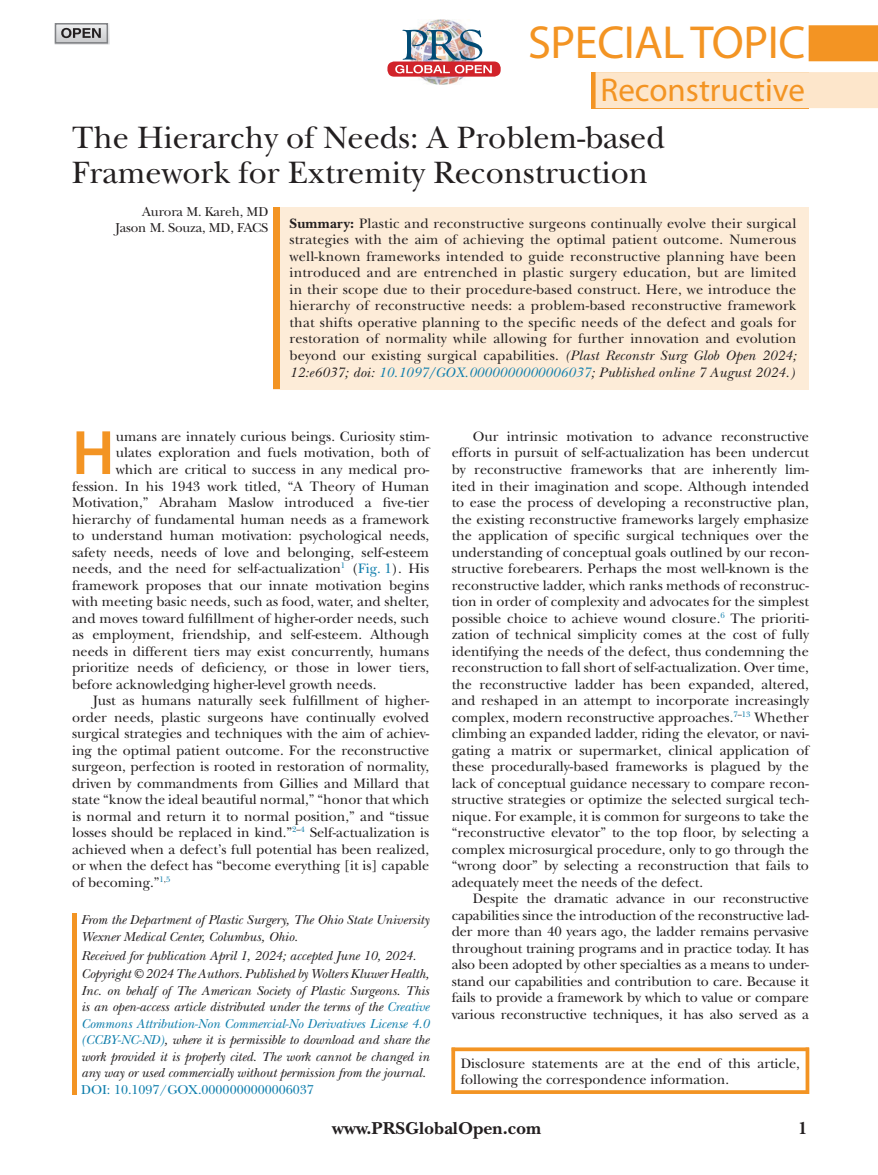
<style>
.page{position:relative;width:878px;height:1175px;background:#fff}
.page>*{position:absolute;margin:0;border:0;box-sizing:border-box;transform-origin:0 0}
.t1{font:600 63.15px "Myriad Pro";color:#f39423}
.t2{font:46.5px "Myriad Pro";letter-spacing:-.01em;color:#f39423}
.t3{font:33px "Myriad Pro";color:#f39423}
.t4{font:32.25px/34.5px "New Baskerville Std";color:#231f20}
.t5{font:700 18px "New Baskerville Std";color:#231f20}
.t6{font:14.25px/16.5px "New Baskerville Std";color:#231f20;text-align:justify}
.t7{font:italic 13.5px/16.5px "New Baskerville Std";color:#231f20}
.t8{font:13.5px/16.5px "New Baskerville Std";letter-spacing:-.01em;color:#231f20;text-align:right}
.t9{font:13.5px "New Baskerville Std";color:#0f7eac}
.s1{font-weight:700}
.s2{font-style:italic}
.s3{font-style:italic;color:#0f7eac}
.s4{color:#0f7eac}
</style>
<div class="page">
<div style="left:595px;top:72px;width:283px;height:36px;background:#fde6cb"></div>
<div style="left:808px;top:25px;width:70px;height:36px;background:#f39423"></div>
<img style="left:418px;top:20px;width:48px;height:64px">
<div style="left:387px;top:61px;width:113px;height:16px;background:#d1232a;border-radius:7px"></div>
<img style="left:395px;top:29px;width:97px;height:44px">
<div style="left:274px;top:126px;width:534px;height:263px;background:#fdecd8"></div>
<div style="left:274px;top:205px;width:6px;height:184px;background:#f39423"></div>
<hr style="left:72px;top:913px;width:4px;height:33px;background:#f39423">
<hr style="left:72px;top:946px;width:4px;height:19px;background:#f39423">
<hr style="left:72px;top:965px;width:4px;height:118px;background:#f39423">
<hr style="left:72px;top:1081px;width:4px;height:13px;background:#f39423">
<div style="left:272px;top:126px;width:536px;height:80px;background:#fff"></div>
<img style="left:54px;top:23px;width:55px;height:22px">
<svg style="left:451px;top:1047px;width:4px;height:47px"></svg>
<svg style="left:805px;top:1047px;width:4px;height:47px"></svg>
<svg style="left:452px;top:1047px;width:356px;height:4px"></svg>
<svg style="left:452px;top:1090px;width:356px;height:4px"></svg>
<div style="left:55px;top:23px;width:53px;height:21px;border:2px solid #808285"></div>
<svg style="left:61px;top:28px;width:40px;height:10px"></svg>
<h2 class="t2" style="left:528px;top:14px;width:279px">Special Topic</h2>
<h3 class="t3" style="left:600px;top:69px;width:206px">Reconstructive</h3>
<h3 class="t4" style="left:72px;top:121px;width:594px">The Hierarchy of Needs: A Problem-based<br>Framework for Extremity Reconstruction</h3>
<p class="t8" style="left:115px;top:203px;width:154px">Aurora M. Kareh, MD<br>Jason M. Souza, MD, FACS</p>
<p class="t6" style="left:289px;top:215px;width:508px"><span class="s1">Summary:</span> Plastic and reconstructive surgeons continually evolve their surgical strategies with the aim of achieving the optimal patient outcome. Numerous well-known frameworks intended to guide reconstructive planning have been introduced and are entrenched in plastic surgery education, but are limited in their scope due to their procedure-based construct. Here, we introduce the hierarchy of reconstructive needs: a problem-based reconstructive framework that shifts operative planning to the specific needs of the defect and goals for restoration of normality while allowing for further innovation and evolution beyond our existing surgical capabilities. <span class="s2">(Plast Reconstr Surg Glob Open 2024; 12:e6037; doi:</span> <span class="s3">10.1097/GOX.0000000000006037</span><span class="s2">; Published online 7 August 2024.)</span></p>
<h1 class="t1" style="left:72px;top:412px;width:44px">H</h1>
<p class="t6" style="left:116px;top:428px;width:315px">umans are innately curious beings. Curiosity stim-</p>
<p class="t6" style="left:116px;top:445px;width:315px">ulates exploration and fuels motivation, both of</p>
<p class="t6" style="left:116px;top:461px;width:315px">which are critical to success in any medical pro-</p>
<p class="t6" style="left:72px;top:478px;width:359px">fession. In his 1943 work titled, “A Theory of Human</p>
<p class="t6" style="left:72px;top:494px;width:359px">Motivation,” Abraham Maslow introduced a five-tier</p>
<p class="t6" style="left:72px;top:511px;width:358px">hierarchy of fundamental human needs as a framework</p>
<p class="t6" style="left:72px;top:527px;width:359px">to understand human motivation: psychological needs,</p>
<p class="t6" style="left:72px;top:544px;width:358px">safety needs, needs of love and belonging, self-esteem</p>
<p class="t6" style="left:72px;top:560px;width:359px">needs, and the need for self-actualization<sup>1</sup> (<span class="s4">Fig. 1</span>). His</p>
<p class="t6" style="left:72px;top:577px;width:359px">framework proposes that our innate motivation begins</p>
<p class="t6" style="left:72px;top:593px;width:358px">with meeting basic needs, such as food, water, and shelter,</p>
<p class="t6" style="left:72px;top:610px;width:358px">and moves toward fulfillment of higher-order needs, such</p>
<p class="t6" style="left:72px;top:626px;width:359px">as employment, friendship, and self-esteem. Although</p>
<p class="t6" style="left:72px;top:643px;width:359px">needs in different tiers may exist concurrently, humans</p>
<p class="t6" style="left:72px;top:659px;width:358px">prioritize needs of deficiency, or those in lower tiers,</p>
<p class="t6" style="left:72px;top:676px;width:306px">before acknowledging higher-level growth needs.</p>
<p class="t6" style="left:93px;top:692px;width:338px">Just as humans naturally seek fulfillment of higher-</p>
<p class="t6" style="left:72px;top:709px;width:359px">order needs, plastic surgeons have continually evolved</p>
<p class="t6" style="left:72px;top:725px;width:359px">surgical strategies and techniques with the aim of achiev-</p>
<p class="t6" style="left:72px;top:742px;width:358px">ing the optimal patient outcome. For the reconstructive</p>
<p class="t6" style="left:72px;top:758px;width:359px">surgeon, perfection is rooted in restoration of normality,</p>
<p class="t6" style="left:72px;top:775px;width:359px">driven by commandments from Gillies and Millard that</p>
<p class="t6" style="left:72px;top:791px;width:359px">state “know the ideal beautiful normal,” “honor that which</p>
<p class="t6" style="left:72px;top:808px;width:359px">is normal and return it to normal position,” and “tissue</p>
<p class="t6" style="left:72px;top:824px;width:358px">losses should be replaced in kind.”<sup>2</sup><sup>–</sup><sup>4</sup> Self-actualization is</p>
<p class="t6" style="left:72px;top:841px;width:358px">achieved when a defect’s full potential has been realized,</p>
<p class="t6" style="left:72px;top:857px;width:358px">or when the defect has “become everything [it is] capable</p>
<p class="t6" style="left:72px;top:874px;width:100px">of becoming.”<sup>1</sup><sup>,</sup><sup>5</sup></p>
<p class="t7" style="left:81px;top:911px;width:350px">From the Department of Plastic Surgery, The Ohio State University<br>Wexner Medical Center, Columbus, Ohio.</p>
<p class="t7" style="left:81px;top:946px;width:350px;line-height:18.8px">Received for publication April 1, 2024; accepted June 10, 2024.<br>Copyright © 2024 The Authors. Published by Wolters Kluwer Health,</p>
<p class="t7" style="left:81px;top:982px;width:350px;text-align:justify">Inc. on behalf of The American Society of Plastic Surgeons. This is an open-access article distributed under the terms of the <span class="s4">Creative Commons Attribution-Non Commercial-No Derivatives License 4.0 (CCBY-NC-ND)</span>, where it is permissible to download and share the work provided it is properly cited. The work cannot be changed in any way or used commercially without permission from the journal.</p>
<p class="t9" style="left:81px;top:1081px;width:234px">DOI: 10.1097/GOX.0000000000006037</p>
<p class="t6" style="left:451px;top:428px;width:359px;text-indent:21px">Our intrinsic motivation to advance reconstructive efforts in pursuit of self-actualization has been undercut by reconstructive frameworks that are inherently lim&shy;ited in their imagination and scope. Although intended to ease the process of developing a reconstructive plan, the existing reconstructive frameworks largely emphasize the application of specific surgical techniques over the understanding of conceptual goals outlined by our recon&shy;structive forebearers. Perhaps the most well-known is the reconstructive ladder, which ranks methods of reconstruc&shy;tion in order of complexity and advocates for the simplest possible choice to achieve wound closure.<sup>6</sup> The prioriti&shy;zation of technical simplicity comes at the cost of fully identifying the needs of the defect, thus condemning the reconstruction to fall short of self-actualization. Over time, the reconstructive ladder has been expanded, altered, and reshaped in an attempt to incorporate increasingly complex, modern reconstructive approaches.<sup>7</sup><sup>–</sup><sup>13</sup> Whether climbing an expanded ladder, riding the elevator, or navi&shy;gating a matrix or supermarket, clinical application of these procedurally-based frameworks is plagued by the lack of conceptual guidance necessary to compare recon&shy;structive strategies or optimize the selected surgical tech&shy;nique. For example, it is common for surgeons to take the “reconstructive elevator” to the top floor, by selecting a complex microsurgical procedure, only to go through the “wrong door” by selecting a reconstruction that fails to adequately meet the needs of the defect.</p>
<p class="t6" style="left:451px;top:890px;width:359px;text-indent:21px">Despite the dramatic advance in our reconstructive capabilities since the introduction of the reconstructive lad&shy;der more than 40 years ago, the ladder remains pervasive throughout training programs and in practice today. It has also been adopted by other specialties as a means to under&shy;stand our capabilities and contribution to care. Because it fails to provide a framework by which to value or compare various reconstructive techniques, it has also served as a</p>
<p class="t6" style="left:460px;top:1054px;width:341px">Disclosure statements are at the end of this article, following the correspondence information.</p>
<p class="t5" style="left:332px;top:1118px;width:210px">www.PRSGlobalOpen.com</p>
<p class="t5" style="left:798px;top:1118px;width:11px">1</p>
</div>
